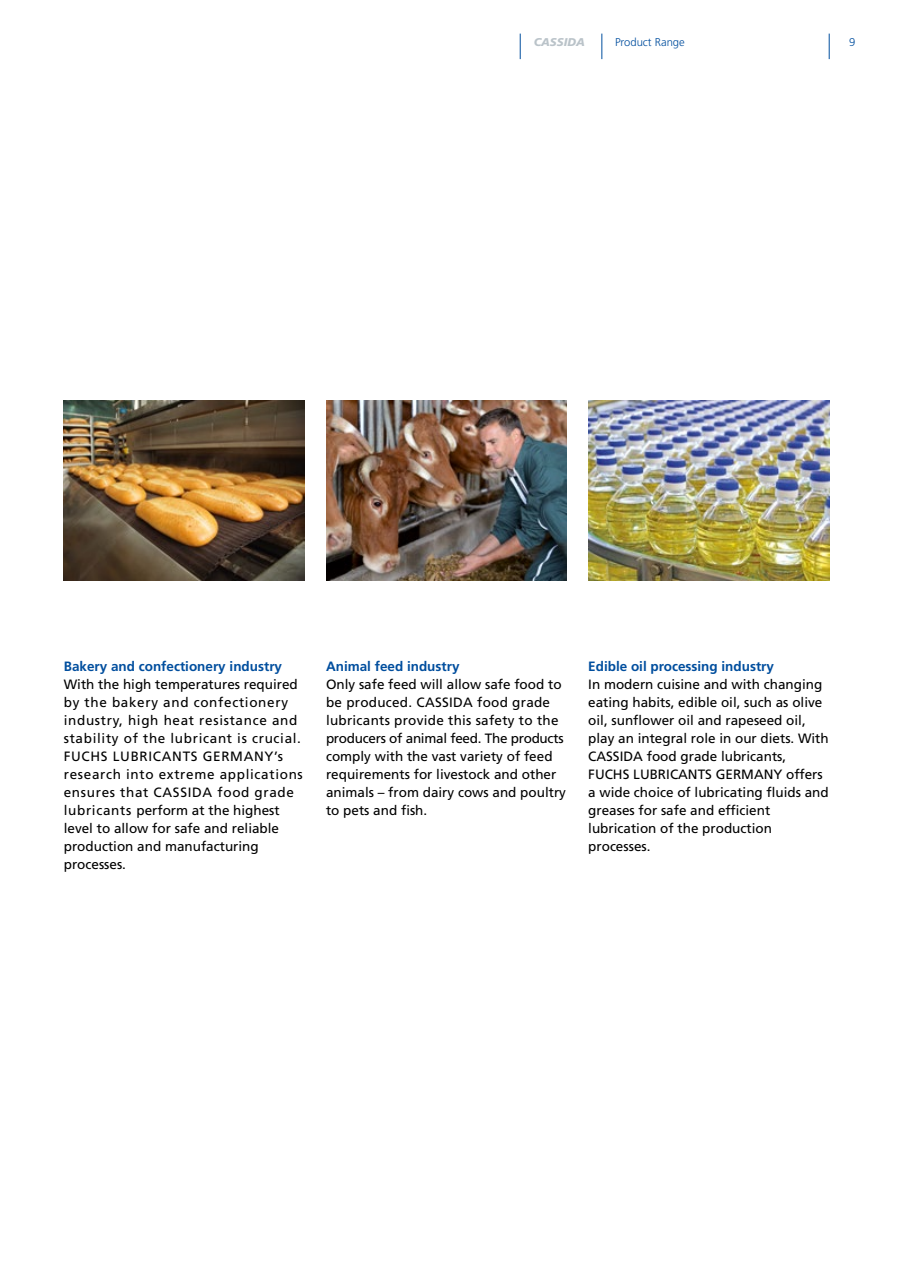
<style>
.page{position:relative;width:910px;height:1263px;background:#fff}
.page>*{position:absolute;margin:0;border:0;box-sizing:border-box;transform-origin:0 0}
.t1{font:13.5px/18px "Frutiger LT Std";color:#000}
.t2{font:13.5px/18px "Frutiger LT Std";letter-spacing:.05em;color:#000}
.t3{font:700 13.5px "Frutiger LT Std";color:#004e9e}
.t4{font:300 11.25px "Frutiger LT Std";color:#004e9e}
.t5{font:italic 900 11.25px "Frutiger";color:#bac3c9}
</style>
<div class="page">
<img style="left:64px;top:401px;width:241px;height:180px">
<img style="left:326px;top:401px;width:241px;height:180px">
<img style="left:588px;top:401px;width:241px;height:180px">
<svg style="left:601px;top:34px;width:1px;height:25px"></svg>
<svg style="left:829px;top:34px;width:1px;height:25px"></svg>
<svg style="left:520px;top:34px;width:1px;height:25px"></svg>
<p class="t5" style="left:534px;top:35px;width:53px">CASSIDA</p>
<p class="t4" style="left:615px;top:36px;width:71px">Product Range</p>
<p class="t4" style="left:849px;top:36px;width:8px">9</p>
<p class="t3" style="left:64px;top:658px;width:220px">Bakery and confectionery industry</p>
<p class="t2" style="left:64px;top:675px;width:241px">With the high temperatures required by the bakery and confectionery industry, high heat resistance and stability of the lubricant is crucial.<br>FUCHS LUBRICANTS GERMANY’s research into extreme applications ensures that CASSIDA food grade lubricants perform at the highest level to allow for safe and reliable production and manufacturing processes.</p>
<p class="t3" style="left:326px;top:658px;width:135px">Animal feed industry</p>
<p class="t1" style="left:326px;top:675px;width:242px">Only safe feed will allow safe food to be produced. CASSIDA food grade lubricants provide this safety to the producers of animal feed. The products comply with the vast variety of feed requirements for livestock and other animals – from dairy cows and poultry to pets and fish.</p>
<p class="t3" style="left:588px;top:658px;width:187px">Edible oil processing industry</p>
<p class="t1" style="left:588px;top:675px;width:242px">In modern cuisine and with changing eating habits, edible oil, such as olive oil, sunflower oil and rapeseed oil, play an integral role in our diets. With<br>CASSIDA food grade lubricants,<br>FUCHS LUBRICANTS GERMANY offers a wide choice of lubricating fluids and greases for safe and efficient lubrication of the production processes.</p>
</div>
